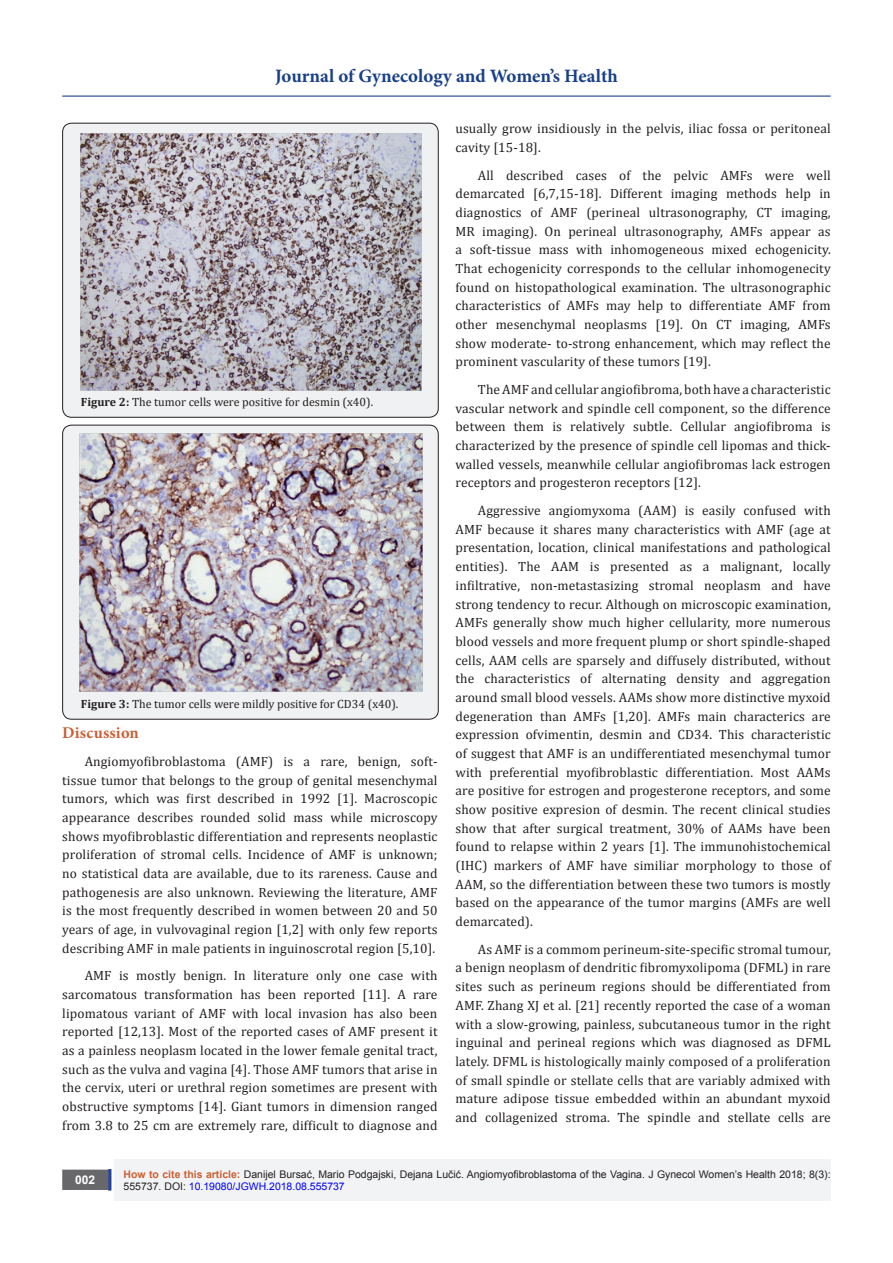
<style>
.page{position:relative;width:893px;height:1263px;background:#fff}
.page>*{position:absolute;margin:0;border:0;box-sizing:border-box;transform-origin:0 0}
.t1{font:700 18.9px "Minion Pro";color:#183f89}
.t2{font:700 16.5px "Minion Pro";letter-spacing:.01em;color:#ca5f37}
.t3{font:13.5px/18.8px "Cambria";letter-spacing:.01em;color:#231f20;text-align:justify}
.t4{font:12px "Cambria";color:#231f20}
.t5{font:700 12px "Arial";color:#fff}
.t6{font:10.5px/12.6px "Arial";color:#231f20}
.s1{font-weight:700}
.s2{font-weight:700;color:#ca6035}
.s3{color:#00f}
</style>
<div class="page">
<div style="left:115px;top:1160px;width:716px;height:41px;background:#f2f3f4"></div>
<div style="left:63px;top:1170px;width:44px;height:19px;background:#68676a"></div>
<div style="left:62px;top:1169px;width:46px;height:21px;border:2px solid #68676a"></div>
<div style="left:108px;top:1169px;width:3px;height:21px;background:#1c6d90;border:2px solid #253f8e"></div>
<hr style="left:62px;top:96px;width:769px;height:1px;background:#253f8e">
<div style="left:63px;top:123px;width:375px;height:294px;background:#f0f1f2;border-radius:9px"></div>
<div style="left:62px;top:123px;width:377px;height:295px;border:1px solid #231f20;border-radius:9px"></div>
<img style="left:80px;top:133px;width:342px;height:258px">
<div style="left:63px;top:425px;width:375px;height:294px;background:#f0f1f2;border-radius:9px"></div>
<div style="left:62px;top:425px;width:377px;height:295px;border:1px solid #231f20;border-radius:9px"></div>
<img style="left:79px;top:433px;width:344px;height:259px">
<h1 class="t1" style="left:275px;top:63px;width:344px">Journal of Gynecology and Women’s Health</h1>
<p class="t4" style="left:81px;top:395px;width:294px"><span class="s1">Figure 2:</span> The tumor cells were positive for desmin (x40).</p>
<p class="t4" style="left:81px;top:697px;width:319px"><span class="s1">Figure 3:</span> The tumor cells were mildly positive for CD34 (x40).</p>
<p class="t2" style="left:62px;top:721px;width:78px">Discussion</p>
<p class="t3" style="left:62px;top:752px;width:377px;text-indent:22px">Angiomyofibroblastoma (AMF) is a rare, benign, soft&shy;tissue tumor that belongs to the group of genital mesenchymal tumors, which was first described in 1992 [1]. Macroscopic appearance describes rounded solid mass while microscopy shows myofibroblastic differentiation and represents neoplastic proliferation of stromal cells. Incidence of AMF is unknown; no statistical data are available, due to its rareness. Cause and pathogenesis are also unknown. Reviewing the literature, AMF is the most frequently described in women between 20 and 50 years of age, in vulvovaginal region [1,2] with only few reports describing AMF in male patients in inguinoscrotal region [5,10].</p>
<p class="t3" style="left:62px;top:966px;width:377px;text-indent:22px">AMF is mostly benign. In literature only one case with sarcomatous transformation has been reported [11]. A rare lipomatous variant of AMF with local invasion has also been reported [12,13]. Most of the reported cases of AMF present it as a painless neoplasm located in the lower female genital tract, such as the vulva and vagina [4]. Those AMF tumors that arise in the cervix, uteri or urethral region sometimes are present with obstructive symptoms [14]. Giant tumors in dimension ranged from 3.8 to 25 cm are extremely rare, difficult to diagnose and</p>
<p class="t3" style="left:455px;top:119px;width:377px">usually grow insidiously in the pelvis, iliac fossa or peritoneal cavity [15-18].</p>
<p class="t3" style="left:455px;top:166px;width:377px;text-indent:22px">All described cases of the pelvic AMFs were well demarcated [6,7,15-18]. Different imaging methods help in diagnostics of AMF (perineal ultrasonography, CT imaging, MR imaging). On perineal ultrasonography, AMFs appear as a soft-tissue mass with inhomogeneous mixed echogenicity.<br>That echogenicity corresponds to the cellular inhomogenecity found on histopathological examination. The ultrasonographic characteristics of AMFs may help to differentiate AMF from other mesenchymal neoplasms [19]. On CT imaging, AMFs show moderate- to-strong enhancement, which may reflect the prominent vascularity of these tumors [19].</p>
<p class="t3" style="left:455px;top:380px;width:377px;text-indent:22px">The AMF and cellular angiofibroma, both have a characteristic vascular network and spindle cell component, so the difference between them is relatively subtle. Cellular angiofibroma is characterized by the presence of spindle cell lipomas and thick&shy;walled vessels, meanwhile cellular angiofibromas lack estrogen receptors and progesteron receptors [12].</p>
<p class="t3" style="left:455px;top:501px;width:377px;text-indent:22px">Aggressive angiomyxoma (AAM) is easily confused with AMF because it shares many characteristics with AMF (age at presentation, location, clinical manifestations and pathological entities). The AAM is presented as a malignant, locally infiltrative, non-metastasizing stromal neoplasm and have strong tendency to recur. Although on microscopic examination, AMFs generally show much higher cellularity, more numerous blood vessels and more frequent plump or short spindle-shaped cells, AAM cells are sparsely and diffusely distributed, without the characteristics of alternating density and aggregation around small blood vessels. AAMs show more distinctive myxoid degeneration than AMFs [1,20]. AMFs main characterics are expression ofvimentin, desmin and CD34. This characteristic of suggest that AMF is an undifferentiated mesenchymal tumor with preferential myofibroblastic differentiation. Most AAMs are positive for estrogen and progesterone receptors, and some show positive expresion of desmin. The recent clinical studies show that after surgical treatment, 30% of AAMs have been found to relapse within 2 years [1]. The immunohistochemical (IHC) markers of AMF have similiar morphology to those of AAM, so the differentiation between these two tumors is mostly based on the appearance of the tumor margins (AMFs are well demarcated).</p>
<p class="t3" style="left:455px;top:940px;width:377px;text-indent:22px">As AMF is a commom perineum-site-specific stromal tumour, a benign neoplasm of dendritic fibromyxolipoma (DFML) in rare sites such as perineum regions should be differentiated from AMF. Zhang XJ et al. [21] recently reported the case of a woman with a slow-growing, painless, subcutaneous tumor in the right inguinal and perineal regions which was diagnosed as DFML lately. DFML is histologically mainly composed of a proliferation of small spindle or stellate cells that are variably admixed with mature adipose tissue embedded within an abundant myxoid and collagenized stroma. The spindle and stellate cells are</p>
<p class="t5" style="left:75px;top:1172px;width:22px">002</p>
<p class="t6" style="left:124px;top:1168px;width:709px"><span class="s2">How to cite this article:</span> Danijel Bursać, Mario Podgajski, Dejana Lučić. Angiomyofibroblastoma of the Vagina. J Gynecol Women’s Health 2018; 8(3):<br>555737. DOI: <span class="s3">10.19080/JGWH.2018.08.555737</span></p>
</div>
